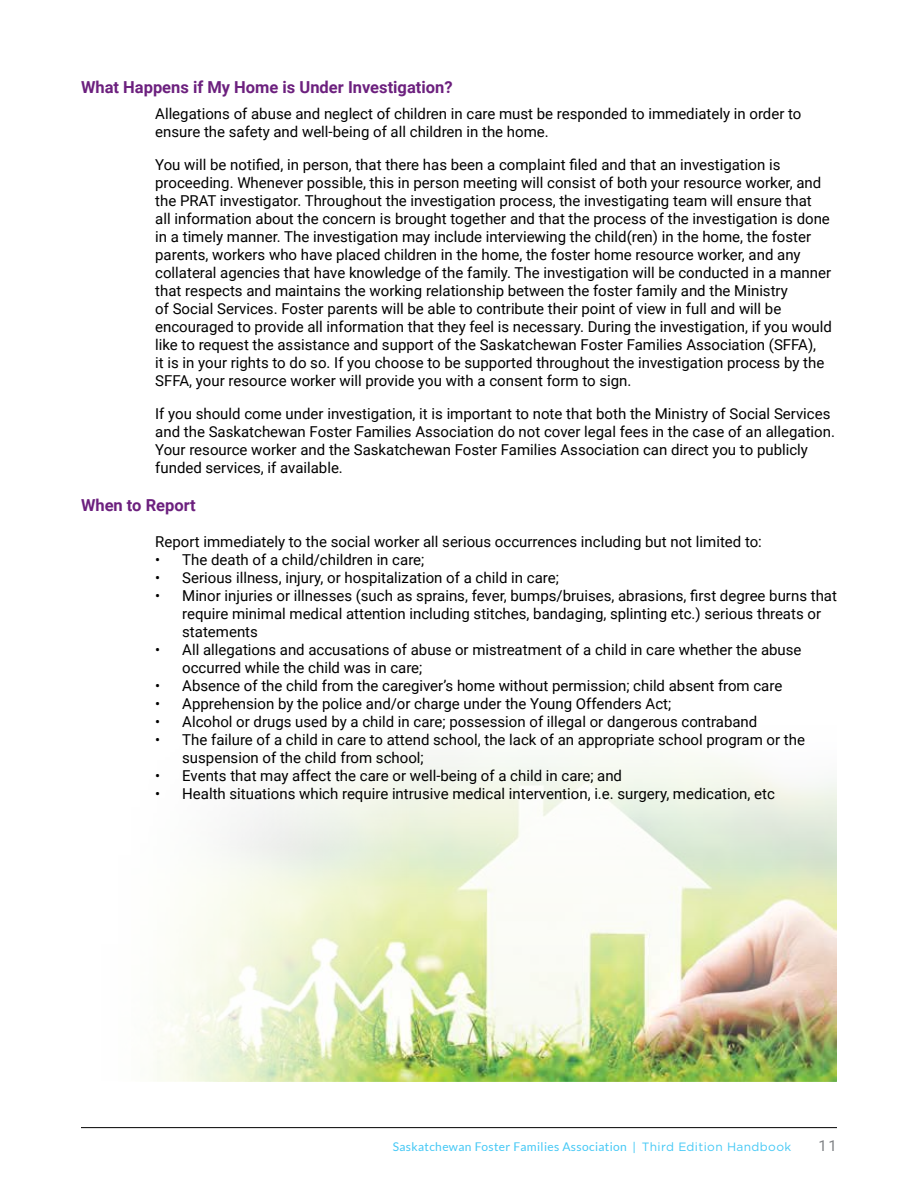
<style>
.page{position:relative;width:918px;height:1188px;background:#fff}
.page>*{position:absolute;margin:0;border:0;box-sizing:border-box;transform-origin:0 0}
.t1{font:700 16.5px "Roboto";color:#6c207e}
.t2{font:15px/18px "Roboto";color:#000}
.t3{font:15px "Roboto";color:#808285}
.t4{font:12px "Lato";letter-spacing:.03em;color:#44c8f5}
.s1{font-family:"Gotham"}
</style>
<div class="page">
<hr style="left:81px;top:1127px;width:756px;height:1px;background:#000">
<img style="left:153px;top:752px;width:684px;height:330px">
<p class="t1" style="left:81px;top:76px;width:373px">What Happens if My Home is Under Investigation?</p>
<p class="t2" style="left:155px;top:104px;width:648px">Allegations of abuse and neglect of children in care must be responded to immediately in order to ensure the safety and well-being of all children in the home.</p>
<p class="t2" style="left:155px;top:155px;width:678px">You will be notified, in person, that there has been a complaint filed and that an investigation is proceeding. Whenever possible, this in person meeting will consist of both your resource worker, and the PRAT investigator. Throughout the investigation process, the investigating team will ensure that<br>all information about the concern is brought together and that the process of the investigation is done in a timely manner. The investigation may include interviewing the child(ren) in the home, the foster parents, workers who have placed children in the home, the foster home resource worker, and any collateral agencies that have knowledge of the family. The investigation will be conducted in a manner that respects and maintains the working relationship between the foster family and the Ministry<br>of Social Services. Foster parents will be able to contribute their point of view in full and will be encouraged to provide all information that they feel is necessary. During the investigation, if you would like to request the assistance and support of the Saskatchewan Foster Families Association (SFFA),<br>it is in your rights to do so. If you choose to be supported throughout the investigation process by the SFFA, your resource worker will provide you with a consent form to sign.</p>
<p class="t2" style="left:155px;top:404px;width:681px">If you should come under investigation, it is important to note that both the Ministry of Social Services and the Saskatchewan Foster Families Association do not cover legal fees in the case of an allegation.<br>Your resource worker and the Saskatchewan Foster Families Association can direct you to publicly funded services, if available.</p>
<p class="t1" style="left:81px;top:493px;width:116px">When to Report</p>
<p class="t2" style="left:155px;top:532px;width:608px">Report immediately to the social worker all serious occurrences including but not limited to:</p>
<p class="t2" style="left:155px;top:550px;width:271px">• The death of a child/children in care;</p>
<p class="t2" style="left:155px;top:568px;width:405px">• Serious illness, injury, or hospitalization of a child in care;</p>
<p class="t2" style="left:182px;top:586px;width:656px;text-indent:-27px">• Minor injuries or illnesses (such as sprains, fever, bumps/bruises, abrasions, first degree burns that require minimal medical attention including stitches, bandaging, splinting etc.) serious threats or statements</p>
<p class="t2" style="left:182px;top:640px;width:621px;text-indent:-27px">• All allegations and accusations of abuse or mistreatment of a child in care whether the abuse occurred while the child was in care;</p>
<p class="t2" style="left:155px;top:676px;width:629px">• Absence of the child from the caregiver’s home without permission; child absent from care</p>
<p class="t2" style="left:155px;top:694px;width:518px">• Apprehension by the police and/or charge under the Young Offenders Act;</p>
<p class="t2" style="left:155px;top:712px;width:604px">• Alcohol or drugs used by a child in care; possession of illegal or dangerous contraband</p>
<p class="t2" style="left:182px;top:730px;width:624px;text-indent:-27px">• The failure of a child in care to attend school, the lack of an appropriate school program or the suspension of the child from school;</p>
<p class="t2" style="left:155px;top:766px;width:468px">• Events that may affect the care or well-being of a child in care; and</p>
<p class="t2" style="left:155px;top:784px;width:621px">• Health situations which require intrusive medical intervention, i.e. surgery, medication, etc</p>
<p class="t4" style="left:393px;top:1140px;width:400px">Saskatchewan Foster Families Association | <span class="s1">Third Edition Handbook</span></p>
<p class="t3" style="left:819px;top:1135px;width:20px">11</p>
</div>
